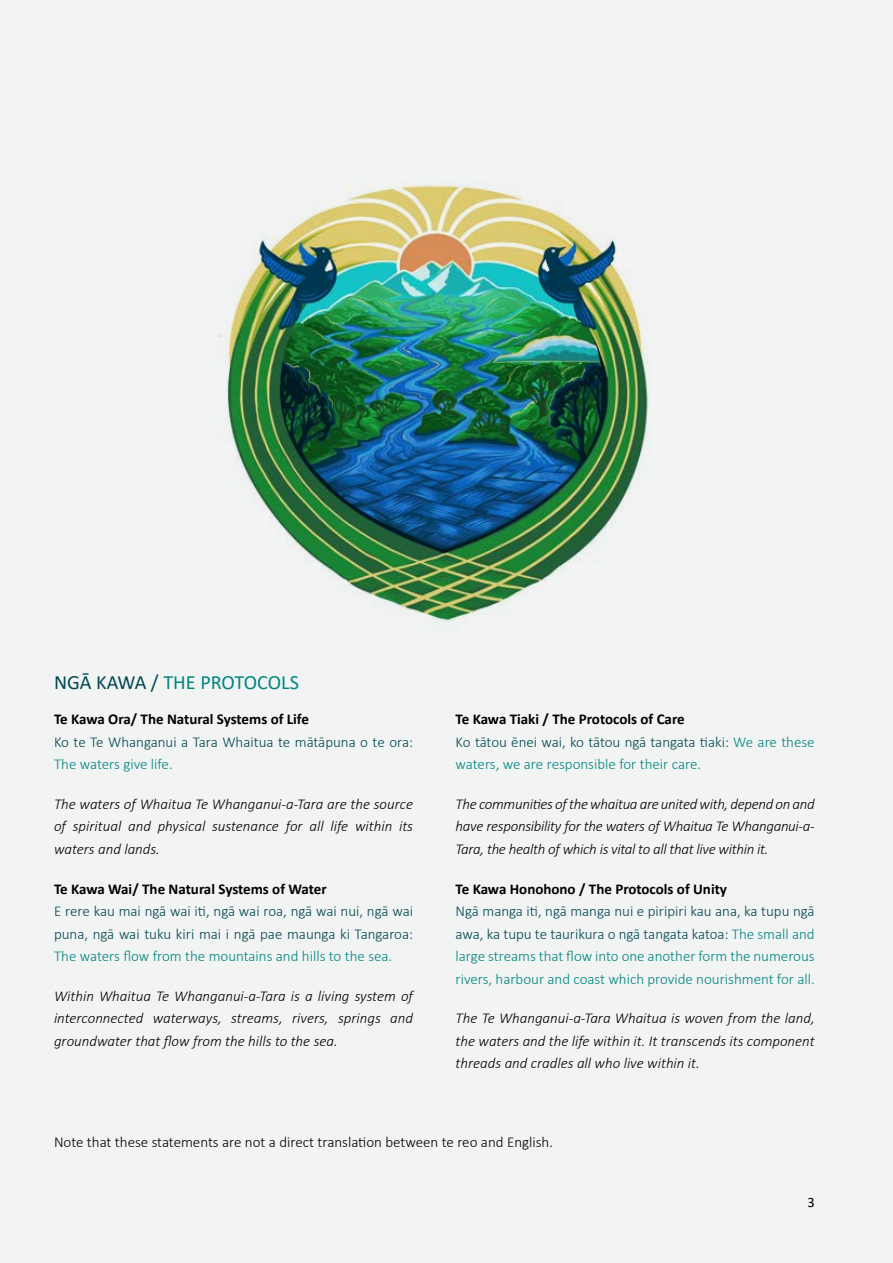
<style>
.page{position:relative;width:893px;height:1263px;background:#f2f3f3}
.page>*{position:absolute;margin:0;border:0;box-sizing:border-box;transform-origin:0 0}
.Sub_heading_1{font:20.25px "Calibri";color:#008581}
.Body_copy{font:italic 300 15px/22.5px "Calibri";color:#000;text-align:justify}
.Body_copy-2{font:300 15px/22.5px "Calibri";color:#008581}
.Body_copy-3{font:300 15px/22.5px "Calibri";color:#004750}
.Body_Copy_Bold{font:700 15px "Calibri";color:#000}
.Body_copy-4{font:300 15px "Calibri";color:#000}
.t1{font:14.4px "Calibri";color:#000}
.s1{color:#004750}
.s2{color:#008581}
</style>
<div class="page">
<img style="left:219px;top:183px;width:430px;height:439px">
<p class="Sub_heading_1" style="left:54px;top:668px;width:246px"><span class="s1">NGĀ KAWA /</span> THE PROTOCOLS</p>
<p class="Body_Copy_Bold" style="left:54px;top:709px;width:256px">Te Kawa Ora/ The Natural Systems of Life</p>
<p class="Body_copy-3" style="left:54px;top:731px;width:361px">Ko te Te Whanganui a Tara Whaitua te mātāpuna o te ora:<br><span class="s2">The waters give life.</span></p>
<p class="Body_copy" style="left:54px;top:793px;width:361px">The waters of Whaitua Te Whanganui-a-Tara are the source of spiritual and physical sustenance for all life within its waters and lands.</p>
<p class="Body_Copy_Bold" style="left:54px;top:878px;width:274px">Te Kawa Wai/ The Natural Systems of Water</p>
<p class="Body_copy-3" style="left:54px;top:900px;width:361px;text-align:justify">E rere kau mai ngā wai iti, ngā wai roa, ngā wai nui, ngā wai puna, ngā wai tuku kiri mai i ngā pae maunga ki Tangaroa:<br><span class="s2">The waters flow from the mountains and hills to the sea.</span></p>
<p class="Body_copy" style="left:54px;top:984px;width:361px">Within Whaitua Te Whanganui-a-Tara is a living system of interconnected waterways, streams, rivers, springs and groundwater that flow from the hills to the sea.</p>
<p class="Body_Copy_Bold" style="left:456px;top:709px;width:231px">Te Kawa Tiaki / The Protocols of Care</p>
<p class="Body_copy-2" style="left:456px;top:731px;width:361px"><span class="s1">Ko tātou ēnei wai, ko tātou ngā tangata tiaki:</span> We are these waters, we are responsible for their care.</p>
<p class="Body_copy" style="left:456px;top:793px;width:361px">The communities of the whaitua are united with, depend on and have responsibility for the waters of Whaitua Te Whanganui-a-Tara, the health of which is vital to all that live within it.</p>
<p class="Body_Copy_Bold" style="left:456px;top:878px;width:273px">Te Kawa Honohono / The Protocols of Unity</p>
<p class="Body_copy-2" style="left:456px;top:900px;width:361px;text-align:justify"><span class="s1">Ngā manga iti, ngā manga nui e piripiri kau ana, ka tupu ngā awa, ka tupu te taurikura o ngā tangata katoa:</span> The small and large streams that flow into one another form the numerous rivers, harbour and coast which provide nourishment for all.</p>
<p class="Body_copy" style="left:456px;top:1007px;width:361px">The Te Whanganui-a-Tara Whaitua is woven from the land, the waters and the life within it. It transcends its component threads and cradles all who live within it.</p>
<p class="Body_copy-4" style="left:54px;top:1133px;width:501px">Note that these statements are not a direct translation between te reo and English.</p>
<p class="t1" style="left:807px;top:1192px;width:9px">3</p>
</div>
